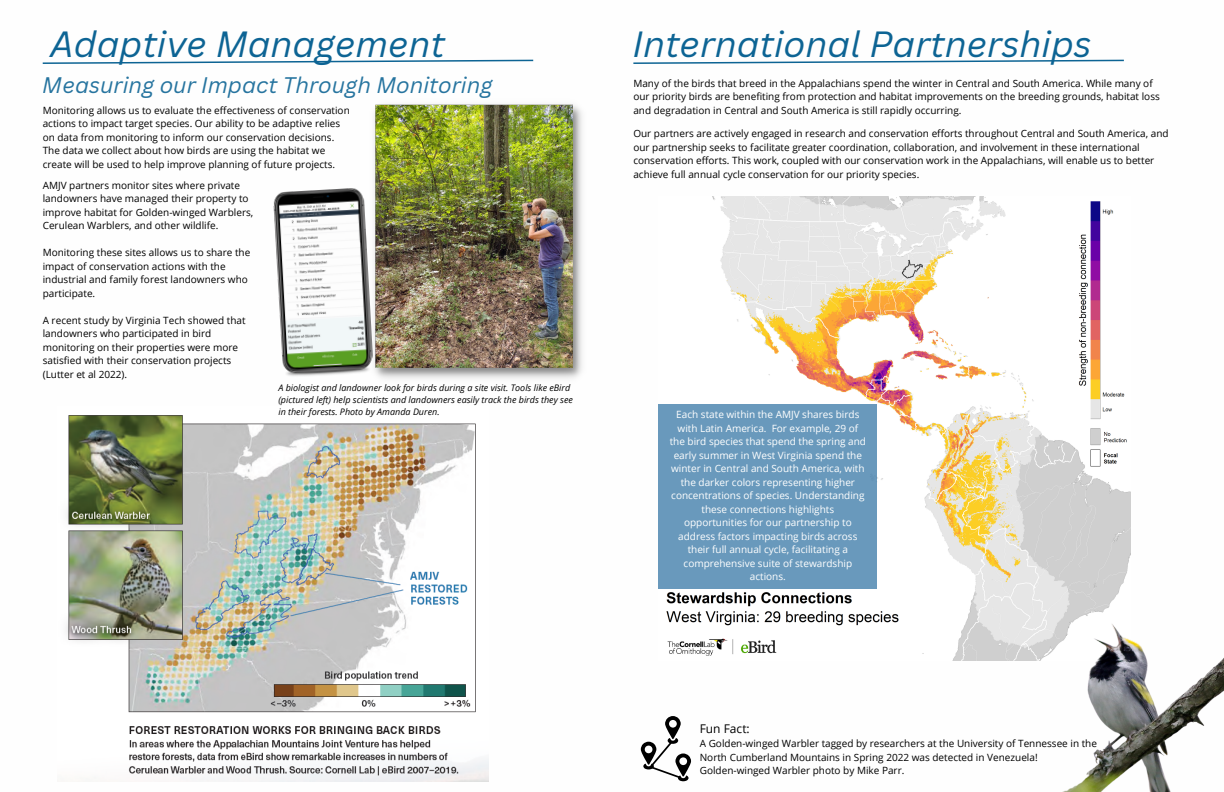
<style>
.page{position:relative;width:1224px;height:792px;background:#fff}
.page>*{position:absolute;margin:0;border:0;box-sizing:border-box;transform-origin:0 0}
.t1{font:italic 35.5px "Canva Sans";color:#0d6494}
.t2{font:italic 22px "Canva Sans";color:#0d6494}
.t3{font:12px "Open Sans";color:#000}
.t4{font:10px/13.5px "Open Sans";color:#000}
.t5{font:10px/13.5px "Open Sans";color:#fff;text-align:center}
.t6{font:italic 9px/12px "Open Sans";color:#000}
</style>
<div class="page">
<svg style="left:641px;top:716px;width:50px;height:65px"></svg>
<svg style="left:42px;top:59px;width:492px;height:5px"></svg>
<img style="left:66px;top:415px;width:423px;height:366px">
<img style="left:374px;top:104px;width:208px;height:275px">
<img style="left:273px;top:188px;width:100px;height:188px">
<img style="left:666px;top:196px;width:465px;height:464px">
<div style="left:659px;top:404px;width:218px;height:185px;background:#6999bc"></div>
<img style="left:976px;top:591px;width:248px;height:201px">
<svg style="left:633px;top:59px;width:491px;height:5px"></svg>
<p class="t1" style="left:50px;top:19px;width:396px">Adaptive Management</p>
<p class="t1" style="left:632px;top:19px;width:461px">International Partnerships</p>
<h2 class="t2" style="left:43px;top:70px;width:451px">Measuring our Impact Through Monitoring</h2>
<p class="t4" style="left:633px;top:76px;width:528px">Many of the birds that breed in the Appalachians spend the winter in Central and South America. While many of our priority birds are benefiting from protection and habitat improvements on the breeding grounds, habitat loss and degradation in Central and South America is still rapidly occurring.</p>
<p class="t4" style="left:43px;top:103px;width:309px">Monitoring allows us to evaluate the effectiveness of conservation actions to impact target species. Our ability to be adaptive relies on data from monitoring to inform our conservation decisions.<br>The data we collect about how birds are using the habitat we create will be used to help improve planning of future projects.</p>
<p class="t4" style="left:633px;top:127px;width:537px">Our partners are actively engaged in research and conservation efforts throughout Central and South America, and our partnership seeks to facilitate greater coordination, collaboration, and involvement in these international conservation efforts. This work, coupled with our conservation work in the Appalachians, will enable us to better achieve full annual cycle conservation for our priority species.</p>
<p class="t4" style="left:43px;top:178px;width:212px">AMJV partners monitor sites where private landowners have managed their property to improve habitat for Golden-winged Warblers, Cerulean Warblers, and other wildlife.</p>
<p class="t4" style="left:43px;top:246px;width:209px">Monitoring these sites allows us to share the impact of conservation actions with the industrial and family forest landowners who participate.</p>
<p class="t4" style="left:43px;top:313px;width:205px">A recent study by Virginia Tech showed that landowners who participated in bird monitoring on their properties were more satisfied with their conservation projects (Lutter et al 2022).</p>
<p class="t6" style="left:278px;top:381px;width:296px">A biologist and landowner look for birds during a site visit. Tools like eBird (pictured left) help scientists and landowners easily track the birds they see in their forests. Photo by Amanda Duren.</p>
<p class="t5" style="left:670px;top:408px;width:198px">Each state within the AMJV shares birds with Latin America. For example, 29 of the bird species that spend the spring and early summer in West Virginia spend the winter in Central and South America, with the darker colors representing higher concentrations of species. Understanding these connections highlights opportunities for our partnership to address factors impacting birds across their full annual cycle, facilitating a comprehensive suite of stewardship actions.</p>
<p class="t3" style="left:700px;top:720px;width:52px">Fun Fact:</p>
<p class="t4" style="left:700px;top:736px;width:399px">A Golden-winged Warbler tagged by researchers at the University of Tennessee in the<br>North Cumberland Mountains in Spring 2022 was detected in Venezuela!</p>
<p class="t4" style="left:700px;top:763px;width:206px">Golden-winged Warbler photo by Mike Parr.</p>
</div>
